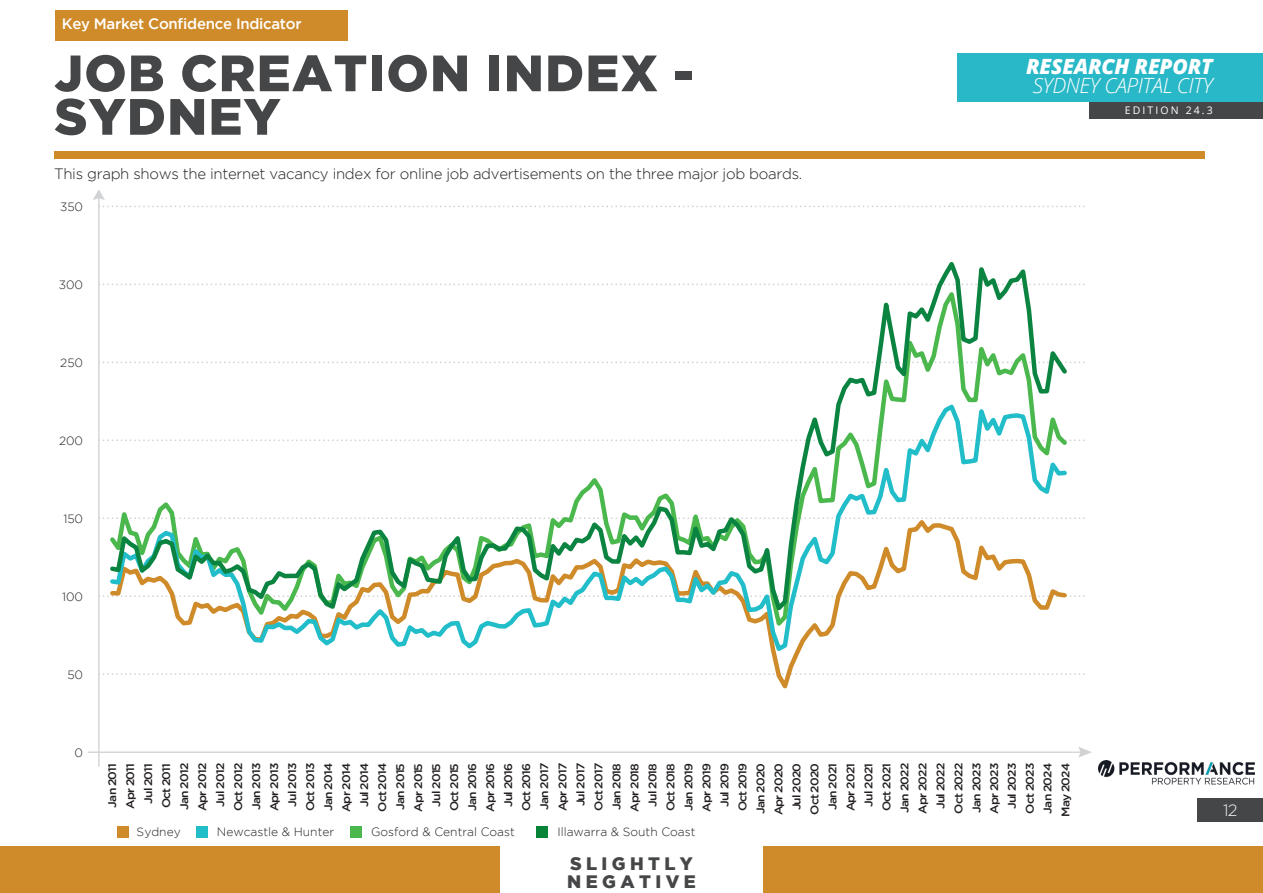
<style>
.page{position:relative;width:1263px;height:893px;background:#fff}
.page>*{position:absolute;margin:0;border:0;box-sizing:border-box;transform-origin:0 0}
.Sub-Title_Grey{font:900 51px/43.5px "Gotham";letter-spacing:.025em;color:#454647}
.t1{font:italic 300 21px "Open Sans";letter-spacing:-.02em;color:#fff}
.t2{font:italic 800 21px "Open Sans";letter-spacing:-.01em;color:#fff}
.TR_4{font:900 18px/18px "Gotham";letter-spacing:.245em;color:#454647}
.t3{font:300 16.5px "Gotham";color:#f2f3f4}
.t4{font:300 15px "Gotham";letter-spacing:-.02em;color:#231f20}
.t5{font:500 15px "Gotham";letter-spacing:-.02em;color:#fff}
.Text_for_graphs{font:300 12px "Gotham";color:#231f20}
.Text_for_graphs_Small{font:500 11.1px "Gotham";letter-spacing:-.07em;color:#231f20;scale:1.08 1}
.t6{font:10.5px "Open Sans";letter-spacing:.2em;color:#fff}
</style>
<div class="page">
<div style="left:1197px;top:798px;width:66px;height:23px;background:#454647"></div>
<img style="left:1099px;top:761px;width:155px;height:24px">
<div style="left:1089px;top:101px;width:174px;height:18px;background:#454647"></div>
<div style="left:957px;top:53px;width:306px;height:48px;background:#29b8c7"></div>
<div style="left:0;top:846px;width:1263px;height:47px;background:#cf8b29"></div>
<div style="left:500px;top:839px;width:263px;height:54px;background:#fff"></div>
<div style="left:55px;top:11px;width:293px;height:30px;background:#cf8b29"></div>
<div style="left:54px;top:151px;width:1150px;height:7px;background:#cf8b29"></div>
<svg style="left:103px;top:673px;width:982px;height:2px"></svg>
<svg style="left:102px;top:595px;width:983px;height:2px"></svg>
<svg style="left:102px;top:517px;width:983px;height:2px"></svg>
<svg style="left:102px;top:440px;width:983px;height:1px"></svg>
<svg style="left:102px;top:362px;width:983px;height:1px"></svg>
<svg style="left:102px;top:284px;width:983px;height:1px"></svg>
<svg style="left:102px;top:206px;width:983px;height:1px"></svg>
<hr style="left:98px;top:196px;width:2px;height:571px;background:#d1d2d4">
<svg style="left:93px;top:189px;width:12px;height:11px"></svg>
<hr style="left:88px;top:751px;width:997px;height:2px;background:#d1d2d4">
<svg style="left:1078px;top:747px;width:14px;height:11px"></svg>
<div style="left:117px;top:826px;width:11px;height:11px;background:#cf8b29"></div>
<div style="left:196px;top:826px;width:11px;height:11px;background:#21bdc9"></div>
<div style="left:350px;top:826px;width:11px;height:11px;background:#4ab84f"></div>
<div style="left:536px;top:826px;width:11px;height:11px;background:#088439"></div>
<svg style="left:109px;top:655px;width:960px;height:34px"></svg>
<svg style="left:175px;top:616px;width:662px;height:39px"></svg>
<svg style="left:109px;top:262px;width:960px;height:354px"></svg>
<p class="t5" style="left:62px;top:15px;width:241px">Key Market Confidence Indicator</p>
<p class="Sub-Title_Grey" style="left:54px;top:50px;width:641px">JOB CREATION INDEX -<br>SYDNEY</p>
<p class="t4" style="left:54px;top:166px;width:750px">This graph shows the internet vacancy index for online job advertisements on the three major job boards.</p>
<p class="Text_for_graphs" style="left:60px;top:200px;width:25px">350</p>
<p class="Text_for_graphs" style="left:59px;top:278px;width:26px">300</p>
<p class="Text_for_graphs" style="left:60px;top:356px;width:24px">250</p>
<p class="Text_for_graphs" style="left:59px;top:434px;width:26px">200</p>
<p class="Text_for_graphs" style="left:63px;top:512px;width:21px">150</p>
<p class="Text_for_graphs" style="left:62px;top:590px;width:23px">100</p>
<h2 class="t2" style="left:1026px;top:51px;width:188px">RESEARCH REPORT</h2>
<h2 class="t1" style="left:1033px;top:71px;width:181px">SYDNEY CAPITAL CITY</h2>
<p class="t6" style="left:1125px;top:103px;width:89px">EDITION 24.3</p>
<p class="Text_for_graphs" style="left:67px;top:668px;width:17px">50</p>
<p class="Text_for_graphs" style="left:75px;top:746px;width:10px">0</p>
<p class="Text_for_graphs_Small" style="left:106px;top:807px;width:43px;rotate:-90deg">Jan 2011</p>
<p class="Text_for_graphs_Small" style="left:124px;top:809px;width:44px;rotate:-90deg">Apr 2011</p>
<p class="Text_for_graphs_Small" style="left:232px;top:811px;width:46px;rotate:-90deg">Oct 2012</p>
<p class="Text_for_graphs_Small" style="left:250px;top:810px;width:45px;rotate:-90deg">Jan 2013</p>
<p class="Text_for_graphs_Small" style="left:340px;top:812px;width:47px;rotate:-90deg">Apr 2014</p>
<p class="Text_for_graphs_Small" style="left:358px;top:807px;width:42px;rotate:-90deg">Jul 2014</p>
<p class="Text_for_graphs_Small" style="left:448px;top:811px;width:46px;rotate:-90deg">Oct 2015</p>
<p class="Text_for_graphs_Small" style="left:466px;top:811px;width:46px;rotate:-90deg">Jan 2016</p>
<p class="Text_for_graphs_Small" style="left:556px;top:811px;width:46px;rotate:-90deg">Apr 2017</p>
<p class="Text_for_graphs_Small" style="left:664px;top:811px;width:46px;rotate:-90deg">Oct 2018</p>
<p class="Text_for_graphs_Small" style="left:826px;top:810px;width:45px;rotate:-90deg">Jan 2021</p>
<p class="Text_for_graphs_Small" style="left:196px;top:811px;width:46px;rotate:-90deg">Apr 2012</p>
<p class="Text_for_graphs_Small" style="left:304px;top:811px;width:46px;rotate:-90deg">Oct 2013</p>
<p class="Text_for_graphs_Small" style="left:394px;top:810px;width:45px;rotate:-90deg">Jan 2015</p>
<p class="Text_for_graphs_Small" style="left:412px;top:811px;width:46px;rotate:-90deg">Apr 2015</p>
<p class="Text_for_graphs_Small" style="left:502px;top:807px;width:42px;rotate:-90deg">Jul 2016</p>
<p class="Text_for_graphs_Small" style="left:520px;top:811px;width:46px;rotate:-90deg">Oct 2016</p>
<p class="Text_for_graphs_Small" style="left:610px;top:810px;width:45px;rotate:-90deg">Jan 2018</p>
<p class="Text_for_graphs_Small" style="left:628px;top:812px;width:46px;rotate:-90deg">Apr 2018</p>
<p class="Text_for_graphs_Small" style="left:214px;top:806px;width:42px;rotate:-90deg">Jul 2012</p>
<p class="Text_for_graphs_Small" style="left:322px;top:811px;width:46px;rotate:-90deg">Jan 2014</p>
<p class="Text_for_graphs_Small" style="left:430px;top:807px;width:42px;rotate:-90deg">Jul 2015</p>
<p class="Text_for_graphs_Small" style="left:538px;top:810px;width:45px;rotate:-90deg">Jan 2017</p>
<p class="Text_for_graphs_Small" style="left:646px;top:807px;width:42px;rotate:-90deg">Jul 2018</p>
<p class="Text_for_graphs_Small" style="left:682px;top:811px;width:46px;rotate:-90deg">Jan 2019</p>
<p class="Text_for_graphs_Small" style="left:700px;top:812px;width:47px;rotate:-90deg">Apr 2019</p>
<p class="Text_for_graphs_Small" style="left:754px;top:814px;width:49px;rotate:-90deg">Jan 2020</p>
<p class="Text_for_graphs_Small" style="left:772px;top:815px;width:50px;rotate:-90deg">Apr 2020</p>
<p class="Text_for_graphs_Small" style="left:844px;top:811px;width:46px;rotate:-90deg">Apr 2021</p>
<p class="Text_for_graphs_Small" style="left:160px;top:808px;width:43px;rotate:-90deg">Oct 2011</p>
<p class="Text_for_graphs_Small" style="left:178px;top:810px;width:45px;rotate:-90deg">Jan 2012</p>
<p class="Text_for_graphs_Small" style="left:268px;top:811px;width:46px;rotate:-90deg">Apr 2013</p>
<p class="Text_for_graphs_Small" style="left:376px;top:812px;width:47px;rotate:-90deg">Oct 2014</p>
<p class="Text_for_graphs_Small" style="left:484px;top:812px;width:47px;rotate:-90deg">Apr 2016</p>
<p class="Text_for_graphs_Small" style="left:592px;top:811px;width:46px;rotate:-90deg">Oct 2017</p>
<p class="Text_for_graphs_Small" style="left:142px;top:804px;width:39px;rotate:-90deg">Jul 2011</p>
<p class="Text_for_graphs_Small" style="left:574px;top:806px;width:42px;rotate:-90deg">Jul 2017</p>
<p class="Text_for_graphs_Small" style="left:718px;top:807px;width:42px;rotate:-90deg">Jul 2019</p>
<p class="Text_for_graphs_Small" style="left:790px;top:810px;width:45px;rotate:-90deg">Jul 2020</p>
<p class="Text_for_graphs_Small" style="left:862px;top:806px;width:42px;rotate:-90deg">Jul 2021</p>
<p class="Text_for_graphs_Small" style="left:880px;top:811px;width:46px;rotate:-90deg">Oct 2021</p>
<p class="Text_for_graphs_Small" style="left:934px;top:809px;width:44px;rotate:-90deg">Jul 2022</p>
<p class="Text_for_graphs_Small" style="left:952px;top:813px;width:48px;rotate:-90deg">Oct 2022</p>
<p class="Text_for_graphs_Small" style="left:970px;top:813px;width:48px;rotate:-90deg">Jan 2023</p>
<p class="Text_for_graphs_Small" style="left:988px;top:814px;width:49px;rotate:-90deg">Apr 2023</p>
<p class="Text_for_graphs_Small" style="left:1006px;top:809px;width:44px;rotate:-90deg">Jul 2023</p>
<p class="Text_for_graphs_Small" style="left:1023px;top:813px;width:48px;rotate:-90deg">Oct 2023</p>
<p class="Text_for_graphs_Small" style="left:1041px;top:813px;width:48px;rotate:-90deg">Jan 2024</p>
<p class="Text_for_graphs_Small" style="left:1059px;top:817px;width:51px;rotate:-90deg">May 2024</p>
<p class="Text_for_graphs_Small" style="left:736px;top:811px;width:46px;rotate:-90deg">Oct 2019</p>
<p class="Text_for_graphs_Small" style="left:808px;top:815px;width:49px;rotate:-90deg">Oct 2020</p>
<p class="Text_for_graphs_Small" style="left:898px;top:813px;width:47px;rotate:-90deg">Jan 2022</p>
<p class="Text_for_graphs_Small" style="left:916px;top:814px;width:49px;rotate:-90deg">Apr 2022</p>
<p class="Text_for_graphs_Small" style="left:286px;top:806px;width:42px;rotate:-90deg">Jul 2013</p>
<p class="Text_for_graphs" style="left:137px;top:825px;width:46px">Sydney</p>
<p class="Text_for_graphs" style="left:217px;top:825px;width:119px">Newcastle &amp; Hunter</p>
<p class="Text_for_graphs" style="left:371px;top:825px;width:145px">Gosford &amp; Central Coast</p>
<p class="Text_for_graphs" style="left:557px;top:825px;width:140px">Illawarra &amp; South Coast</p>
<p class="TR_4" style="left:567px;top:854px;width:130px">SLIGHTLY<br>NEGATIVE</p>
<h3 class="t3" style="left:1223px;top:801px;width:16px">12</h3>
</div>
